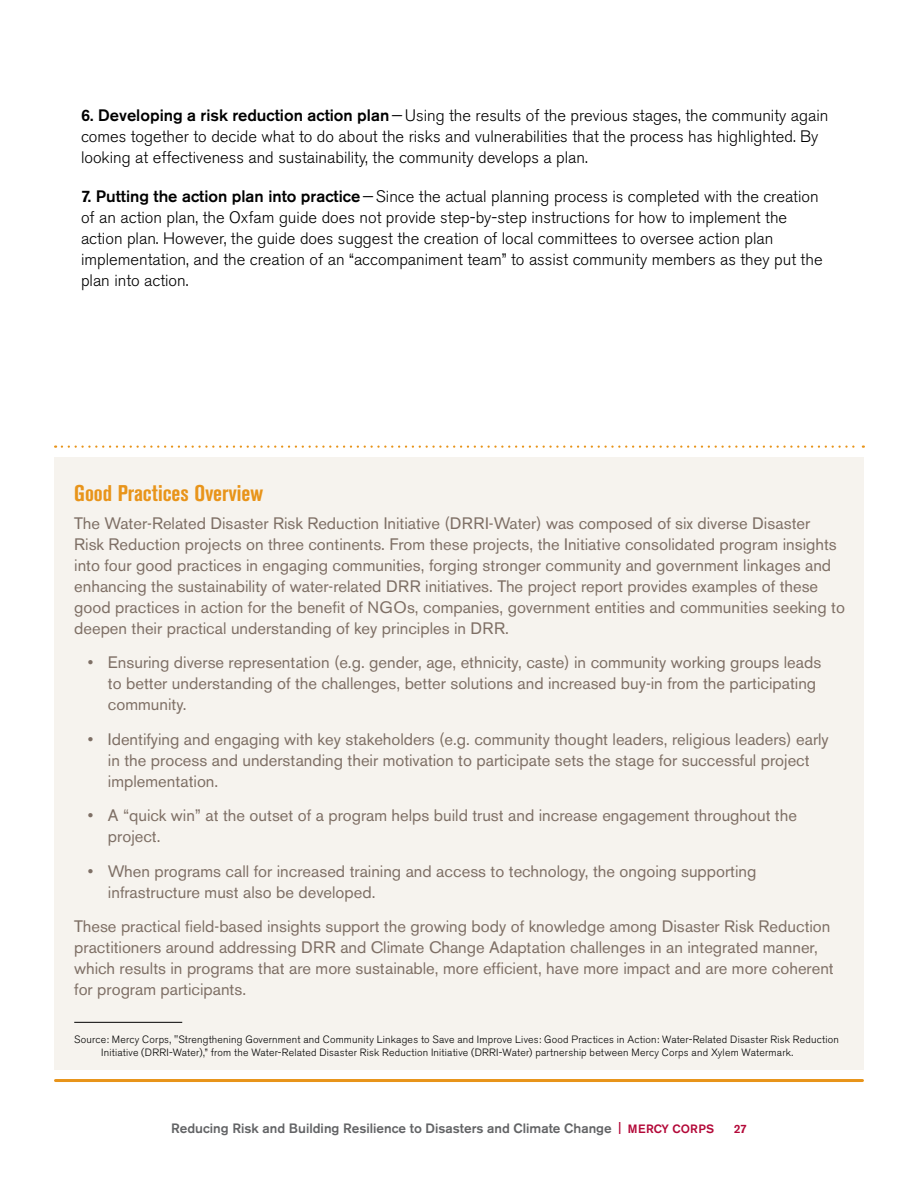
<style>
.page{position:relative;width:918px;height:1188px;background:#fff}
.page>*{position:absolute;margin:0;border:0;box-sizing:border-box;transform-origin:0 0}
.t1{font:700 condensed 22.5px "Akzidenz Grotesk BE";color:#e8941a}
.t2{font:16.5px/21px "Akzidenz Grotesk BE";color:#7e6f65}
.t3{font:300 16.5px/21px "Akzidenz Grotesk BE";color:#000}
.t4{font:500 13.5px "Akzidenz Grotesk BE";color:#636466}
.t5{font:500 12px "Akzidenz Grotesk BE";color:#b30838}
.t6{font:300 10.5px/13.5px "Akzidenz Grotesk BE";letter-spacing:.02em;color:#000}
.s1{font-weight:500}
.s2{font-size:12px;color:#b30838}
</style>
<div class="page">
<svg style="left:62px;top:446px;width:802px;height:2px"></svg>
<div style="left:54px;top:457px;width:810px;height:613px;background:#f6f3ee"></div>
<hr style="left:74px;top:1022px;width:108px;height:1px;background:#000">
<hr style="left:56px;top:1079px;width:806px;height:3px;background:#e8941a">
<p class="t3" style="left:81px;top:105px;width:749px"><span class="s1">6. Developing a risk reduction action plan</span>—Using the results of the previous stages, the community again comes together to decide what to do about the risks and vulnerabilities that the process has highlighted. By looking at effectiveness and sustainability, the community develops a plan.</p>
<p class="t3" style="left:81px;top:186px;width:743px"><span class="s1">7. Putting the action plan into practice</span>—Since the actual planning process is completed with the creation of an action plan, the Oxfam guide does not provide step-by-step instructions for how to implement the action plan. However, the guide does suggest the creation of local committees to oversee action plan implementation, and the creation of an “accompaniment team” to assist community members as they put the plan into action.</p>
<h1 class="t1" style="left:74px;top:480px;width:190px">Good Practices Overview</h1>
<p class="t2" style="left:74px;top:513px;width:772px">The Water-Related Disaster Risk Reduction Initiative (DRRI-Water) was composed of six diverse Disaster<br>Risk Reduction projects on three continents. From these projects, the Initiative consolidated program insights into four good practices in engaging communities, forging stronger community and government linkages and enhancing the sustainability of water-related DRR initiatives. The project report provides examples of these good practices in action for the benefit of NGOs, companies, government entities and communities seeking to deepen their practical understanding of key principles in DRR.</p>
<p class="t2" style="left:108px;top:652px;width:715px;text-indent:-20px">• Ensuring diverse representation (e.g. gender, age, ethnicity, caste) in community working groups leads to better understanding of the challenges, better solutions and increased buy-in from the participating community.</p>
<p class="t2" style="left:108px;top:729px;width:722px;text-indent:-20px">• Identifying and engaging with key stakeholders (e.g. community thought leaders, religious leaders) early in the process and understanding their motivation to participate sets the stage for successful project implementation.</p>
<p class="t2" style="left:108px;top:805px;width:691px;text-indent:-20px">• A “quick win” at the outset of a program helps build trust and increase engagement throughout the project.</p>
<p class="t2" style="left:108px;top:861px;width:650px;text-indent:-20px">• When programs call for increased training and access to technology, the ongoing supporting infrastructure must also be developed.</p>
<p class="t2" style="left:74px;top:916px;width:761px">These practical field-based insights support the growing body of knowledge among Disaster Risk Reduction practitioners around addressing DRR and Climate Change Adaptation challenges in an integrated manner, which results in programs that are more sustainable, more efficient, have more impact and are more coherent for program participants.</p>
<p class="t6" style="left:101px;top:1032px;width:739px;text-indent:-27px">Source: Mercy Corps, "Strengthening Government and Community Linkages to Save and Improve Lives: Good Practices in Action: Water-Related Disaster Risk Reduction<br>Initiative (DRRI-Water),” from the Water-Related Disaster Risk Reduction Initiative (DRRI-Water) partnership between Mercy Corps and Xylem Watermark.</p>
<p class="t4" style="left:171px;top:1120px;width:545px">Reducing Risk and Building Resilience to Disasters and Climate Change <span class="s2">| MERCY CORPS</span></p>
<p class="t5" style="left:734px;top:1121px;width:15px">27</p>
</div>
